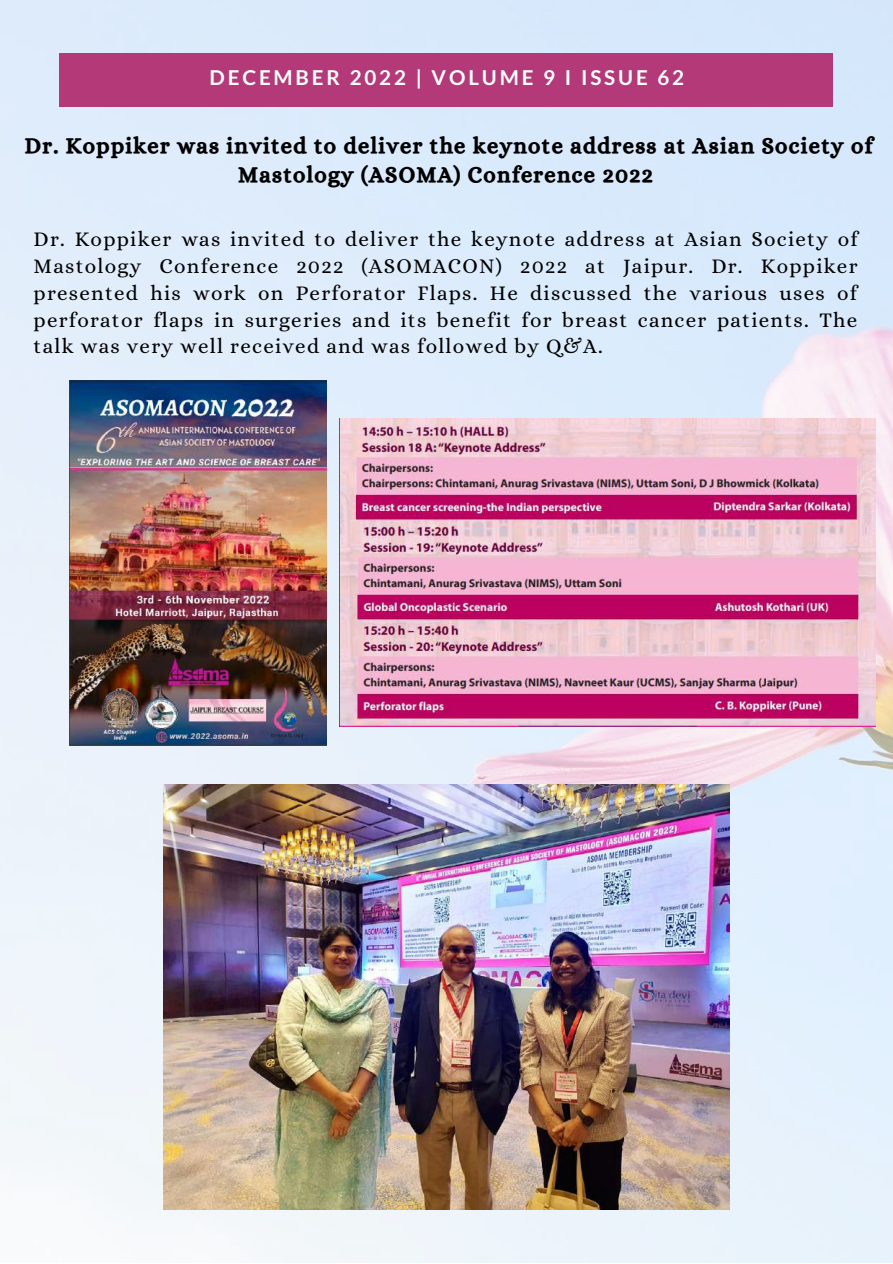
<style>
.page{position:relative;width:893px;height:1264px;background:#fff}
.page>*{position:absolute;margin:0;border:0;box-sizing:border-box;transform-origin:0 0}
.t1{font:22.5px/29.2px "CA Generated";letter-spacing:.06em;color:#000;text-align:center}
.t2{font:21px/27px "Alice";letter-spacing:.06em;color:#000;text-align:justify}
.t3{font:700 20.55px "Lato";letter-spacing:.14em;color:#fff}
</style>
<div class="page">
<img style="left:0;top:0;width:892px;height:1262px">
<div style="left:59px;top:54px;width:774px;height:53px;background:#b43978"></div>
<img style="left:340px;top:418px;width:535px;height:308px">
<img style="left:70px;top:380px;width:256px;height:365px">
<img style="left:163px;top:784px;width:566px;height:425px">
<p class="t3" style="left:209px;top:65px;width:476px">DECEMBER 2022 | VOLUME 9 I ISSUE 62</p>
<p class="t1" style="left:25px;top:131px;width:849px">Dr. Koppiker was invited to deliver the keynote address at Asian Society of<br>Mastology (ASOMA) Conference 2022</p>
<p class="t2" style="left:34px;top:225px;width:825px">Dr. Koppiker was invited to deliver the keynote address at Asian Society of Mastology Conference 2022 (ASOMACON) 2022 at Jaipur. Dr. Koppiker presented his work on Perforator Flaps. He discussed the various uses of perforator flaps in surgeries and its benefit for breast cancer patients. The talk was very well received and was followed by Q&amp;A.</p>
</div>
